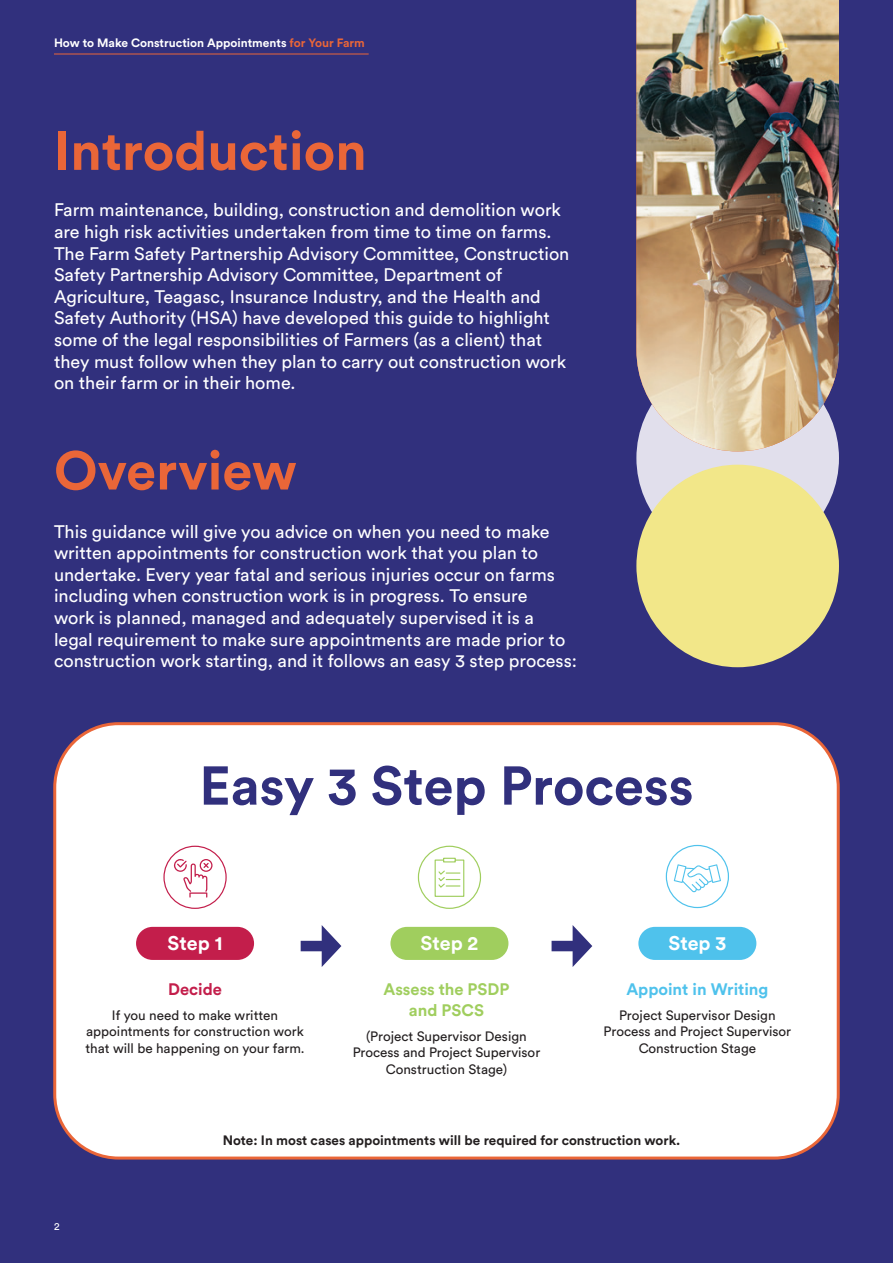
<style>
.page{position:relative;width:893px;height:1263px;background:#31307d}
.page>*{position:absolute;margin:0;border:0;box-sizing:border-box;transform-origin:0 0}
.t1{font:700 54px "Circular Std";color:#ea6638}
.t2{font:700 54px "Circular Std";color:#31307d}
.t3{font:700 19.65px "Circular Std";color:#fff}
.t4{font:18px/21.6px "Circular Std";color:#fff}
.t5{font:700 16.5px/21px "Circular Std";color:#a0ce5e;text-align:center}
.t6{font:700 16.5px "Circular Std";color:#4fc2ec}
.t7{font:700 16.5px "Circular Std";color:#c31e4b}
.t8{font:13.5px/16.5px "Circular Std";color:#231f20;text-align:center}
.t9{font:700 13.5px "Circular Std";color:#231f20}
.t10{font:700 12px "Circular Std";color:#fff}
.t11{font:10.5px "Circular Std";color:#fff}
.s1{color:#ea6638}
</style>
<div class="page">
<div style="left:55px;top:724px;width:783px;height:434px;background:#fff;border-radius:64px"></div>
<div style="left:53px;top:722px;width:787px;height:437px;border:3px solid #ea6638;border-radius:64px"></div>
<div style="left:136px;top:927px;width:118px;height:33px;background:#c31e4b;border-radius:17px"></div>
<div style="left:163px;top:846px;width:64px;height:63px;border:1px solid #c31e4b;border-radius:50%"></div>
<svg style="left:173px;top:859px;width:40px;height:38px"></svg>
<div style="left:301px;top:941px;width:33px;height:10px;background:#31307d"></div>
<svg style="left:322px;top:925px;width:19px;height:42px"></svg>
<div style="left:552px;top:941px;width:33px;height:10px;background:#31307d"></div>
<svg style="left:573px;top:925px;width:19px;height:42px"></svg>
<hr style="left:54px;top:54px;width:315px;height:1px;background:#ea6638">
<div style="left:636px;top:357px;width:203px;height:202px;background:#e1dfec;border-radius:50%"></div>
<div style="left:636px;top:465px;width:203px;height:202px;background:#f2e789;border-radius:50%"></div>
<img style="left:636px;top:0;width:203px;height:451px">
<div style="left:390px;top:927px;width:118px;height:33px;background:#a0ce5e;border-radius:17px"></div>
<div style="left:418px;top:846px;width:63px;height:63px;border:1px solid #a0ce5e;border-radius:50%"></div>
<svg style="left:434px;top:857px;width:31px;height:40px"></svg>
<div style="left:638px;top:927px;width:118px;height:33px;background:#4fc2ec;border-radius:17px"></div>
<div style="left:666px;top:845px;width:63px;height:63px;border:1px solid #4fc2ec;border-radius:50%"></div>
<svg style="left:674px;top:864px;width:47px;height:28px"></svg>
<p class="t10" style="left:54px;top:35px;width:312px">How to Make Construction Appointments <span class="s1">for Your Farm</span></p>
<h1 class="t1" style="left:54px;top:116px;width:314px">Introduction</h1>
<p class="t4" style="left:54px;top:199px;width:517px">Farm maintenance, building, construction and demolition work are high risk activities undertaken from time to time on farms.<br>The Farm Safety Partnership Advisory Committee, Construction Safety Partnership Advisory Committee, Department of Agriculture, Teagasc, Insurance Industry, and the Health and Safety Authority (HSA) have developed this guide to highlight some of the legal responsibilities of Farmers (as a client) that they must follow when they plan to carry out construction work on their farm or in their home.</p>
<h1 class="t1" style="left:54px;top:436px;width:244px">Overview</h1>
<p class="t4" style="left:54px;top:520px;width:525px">This guidance will give you advice on when you need to make written appointments for construction work that you plan to undertake. Every year fatal and serious injuries occur on farms including when construction work is in progress. To ensure<br>work is planned, managed and adequately supervised it is a<br>legal requirement to make sure appointments are made prior to construction work starting, and it follows an easy 3 step process:</p>
<h1 class="t2" style="left:199px;top:751px;width:496px">Easy 3 Step Process</h1>
<p class="t3" style="left:168px;top:930px;width:56px">Step 1</p>
<p class="t7" style="left:168px;top:978px;width:55px">Decide</p>
<p class="t8" style="left:85px;top:1006px;width:221px">If you need to make written appointments for construction work that will be happening on your farm.</p>
<p class="t3" style="left:421px;top:930px;width:59px">Step 2</p>
<p class="t3" style="left:668px;top:930px;width:59px">Step 3</p>
<p class="t5" style="left:383px;top:978px;width:128px">Assess the PSDP and PSCS</p>
<p class="t8" style="left:353px;top:1027px;width:189px">(Project Supervisor Design<br>Process and Project Supervisor<br>Construction Stage)</p>
<p class="t6" style="left:626px;top:978px;width:144px">Appoint in Writing</p>
<p class="t8" style="left:604px;top:1006px;width:189px">Project Supervisor Design<br>Process and Project Supervisor<br>Construction Stage</p>
<p class="t11" style="left:54px;top:1220px;width:7px">2</p>
<p class="t9" style="left:223px;top:1131px;width:459px">Note: In most cases appointments will be required for construction work.</p>
</div>
